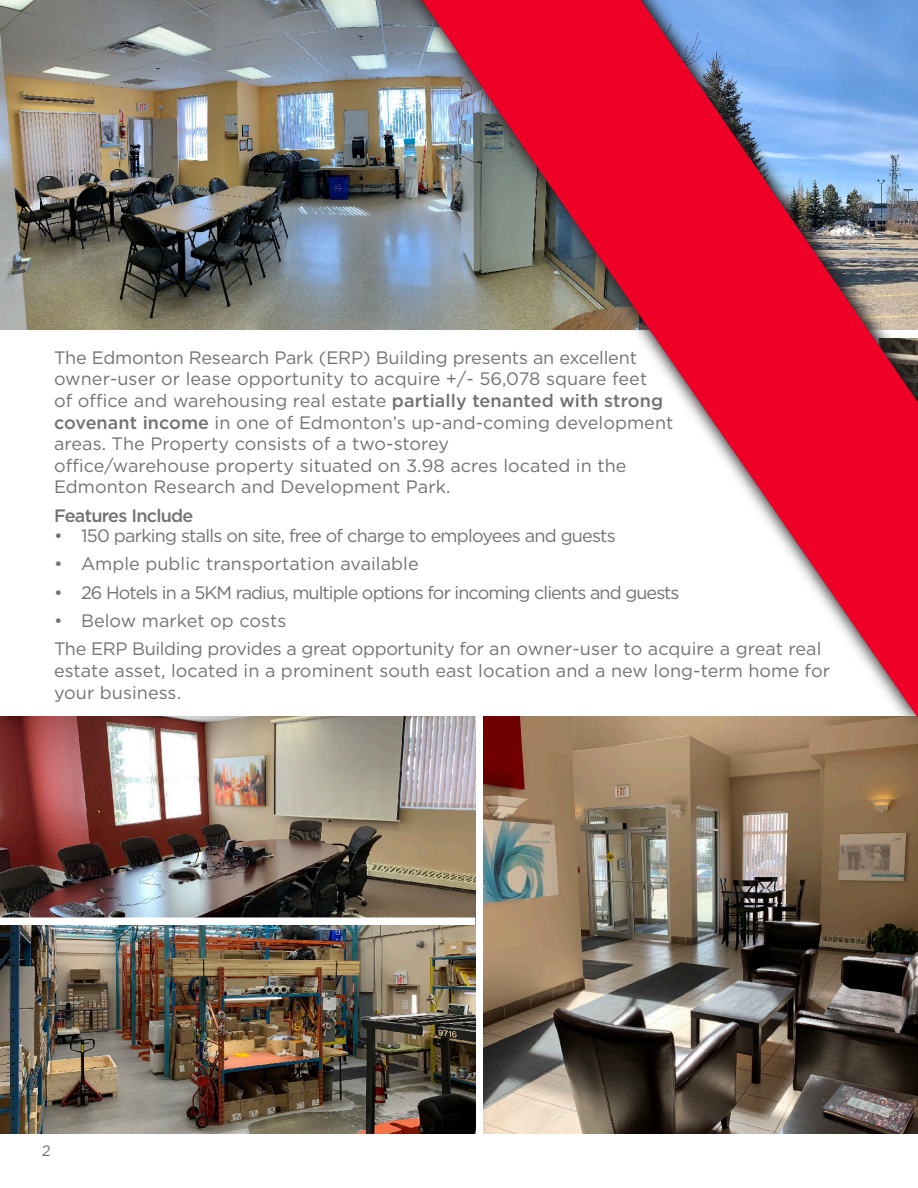
<style>
.page{position:relative;width:918px;height:1188px;background:#fff}
.page>*{position:absolute;margin:0;border:0;box-sizing:border-box;transform-origin:0 0}
.t1{font:18px/21.6px "Gotham";color:#717372}
.t2{font:18px "Gotham";letter-spacing:-.05em;color:#717372}
.t3{font:18px "Gotham";letter-spacing:-.04em;color:#717372}
.t4{font:500 18px "Gotham";letter-spacing:-.04em;color:#717372}
.t5{font:15px "Gotham";color:#717271}
.s1{font-weight:500}
</style>
<div class="page">
<img style="left:0;top:0;width:271px;height:329px">
<img style="left:483px;top:812px;width:435px;height:322px">
<div style="left:271px;top:0;width:647px;height:730px;background:#231f20;opacity:.66"></div>
<img style="left:357px;top:0;width:561px;height:812px">
<img style="left:0;top:925px;width:475px;height:209px">
<img style="left:0;top:716px;width:475px;height:201px">
<p class="t1" style="left:54px;top:346px;width:621px">The Edmonton Research Park (ERP) Building presents an excellent owner-user or lease opportunity to acquire +/- 56,078 square feet<br>of office and warehousing real estate <span class="s1">partially tenanted with strong covenant income</span> in one of Edmonton’s up-and-coming development areas. The Property consists of a two-storey<br>office/warehouse property situated on 3.98 acres located in the Edmonton Research and Development Park.</p>
<p class="t4" style="left:54px;top:504px;width:141px">Features Include</p>
<p class="t3" style="left:54px;top:524px;width:563px">• 150 parking stalls on site, free of charge to employees and guests</p>
<p class="t1" style="left:54px;top:553px;width:366px">• Ample public transportation available</p>
<p class="t2" style="left:54px;top:581px;width:627px">• 26 Hotels in a 5KM radius, multiple options for incoming clients and guests</p>
<p class="t1" style="left:54px;top:610px;width:234px">• Below market op costs</p>
<p class="t1" style="left:54px;top:638px;width:778px">The ERP Building provides a great opportunity for an owner-user to acquire a great real estate asset, located in a prominent south east location and a new long-term home for your business.</p>
<p class="t5" style="left:42px;top:1141px;width:10px">2</p>
</div>
